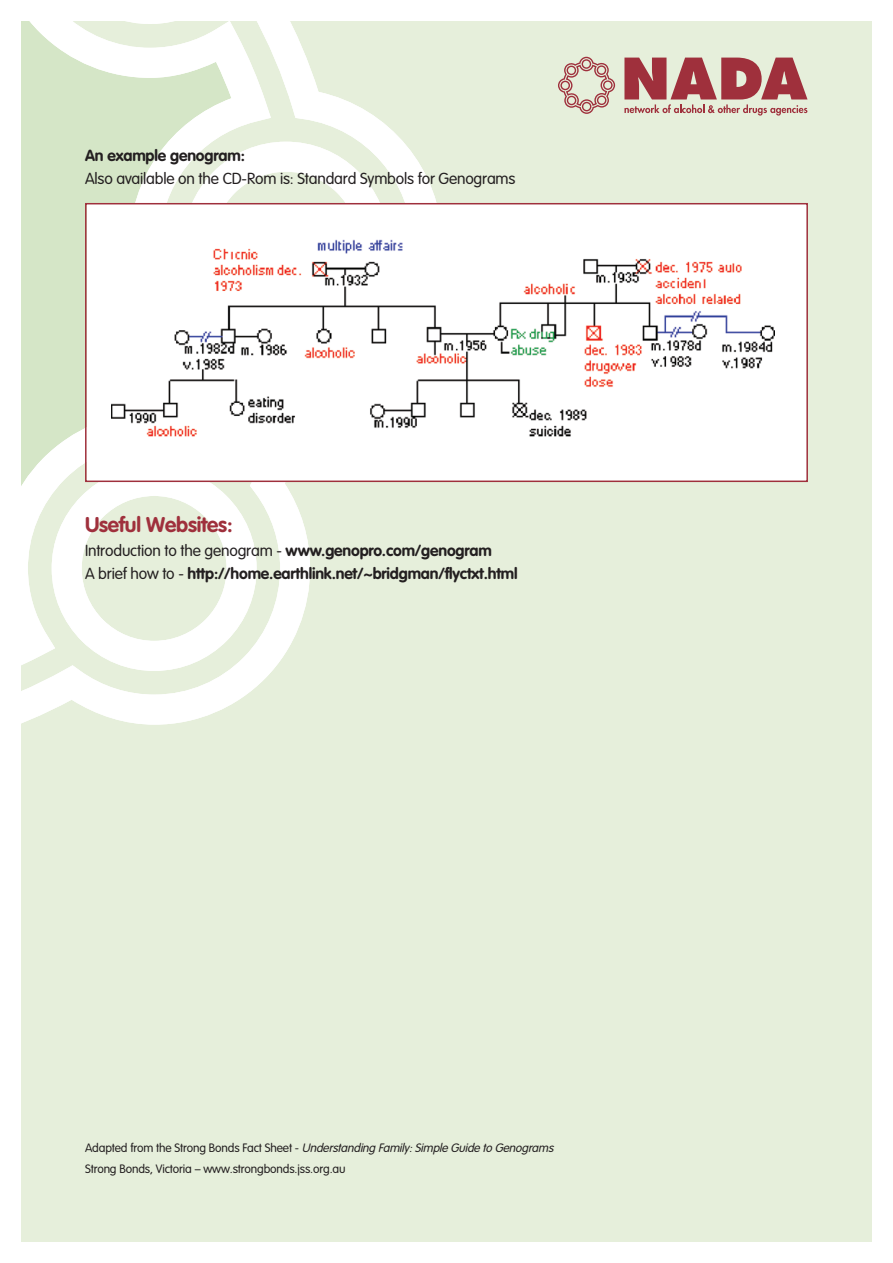
<style>
.page{position:relative;width:893px;height:1263px;background:#fff}
.page>*{position:absolute;margin:0;border:0;box-sizing:border-box;transform-origin:0 0}
.t1{font:700 21px "VAG Rounded";letter-spacing:-.01em;color:#9f303c}
.t2{font:700 15.75px/23.1px "VAG Rounded";letter-spacing:-.01em;color:#231f20}
.t3{font:300 15.75px "VAG Rounded";letter-spacing:-.01em;color:#231f20}
.t4{font:300 12px/21.6px "VAG Rounded";letter-spacing:-.01em;color:#231f20}
.s1{font-weight:300}
.s2{font-style:italic}
</style>
<div class="page">
<div style="left:21px;top:21px;width:851px;height:1221px;background:#e6efdb"></div>
<svg style="left:21px;top:21px;width:421px;height:754px;fill:#e6efdb"></svg>
<svg style="left:272px;top:141px;width:116px;height:62px"></svg>
<svg style="left:21px;top:21px;width:251px;height:664px;fill:#d5e6c7"></svg>
<svg style="left:51px;top:466px;width:206px;height:205px"></svg>
<svg style="left:624px;top:58px;width:183px;height:58px;background:#bf8683"></svg>
<svg style="left:558px;top:57px;width:57px;height:57px;background:#d4c1b4"></svg>
<div style="left:87px;top:204px;width:719px;height:276px;background:#fff"></div>
<img style="left:112px;top:240px;width:662px;height:197px">
<div style="left:85px;top:203px;width:723px;height:279px;border:2px solid #9f303c"></div>
<p class="t2" style="left:85px;top:145px;width:161px">An example genogram:</p>
<p class="t3" style="left:85px;top:172px;width:432px">Also available on the CD-Rom is: Standard Symbols for Genograms</p>
<h1 class="t1" style="left:85px;top:516px;width:149px">Useful Websites:</h1>
<p class="t2" style="left:85px;top:540px;width:434px"><span class="s1">Introduction to the genogram -</span> www.genopro.com/genogram<br><span class="s1">A brief how to -</span> http://home.earthlink.net/~bridgman/flyctxt.html</p>
<p class="t4" style="left:85px;top:1138px;width:472px">Adapted from the Strong Bonds Fact Sheet - <span class="s2">UnderstandingFamily:SimpleGuidetoGenograms<br></span>Strong Bonds, Victoria – www.strongbonds.jss.org.au</p>
</div>
